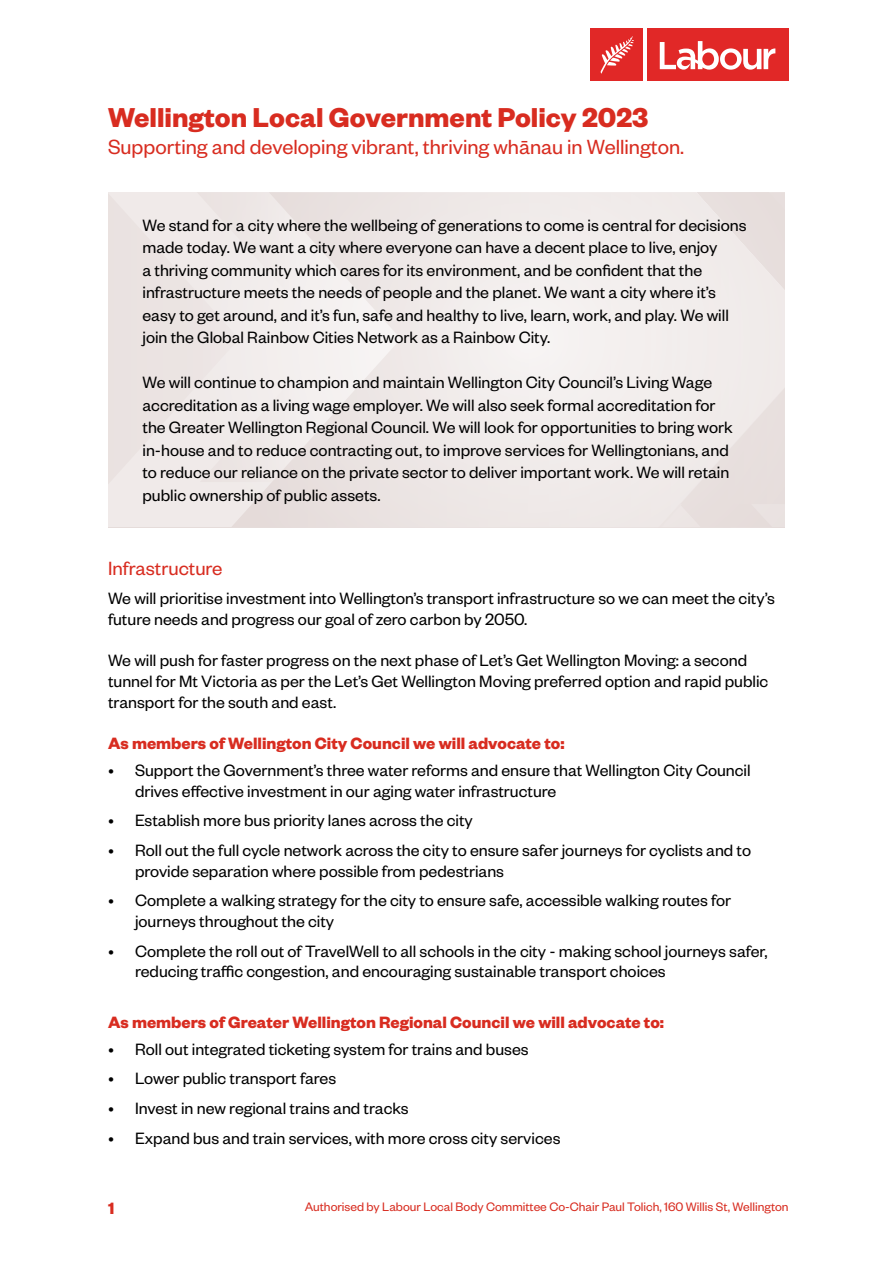
<style>
.page{position:relative;width:893px;height:1263px;background:#fff}
.page>*{position:absolute;margin:0;border:0;box-sizing:border-box;transform-origin:0 0}
.t1{font:700 30px "Founders Grotesk";color:#d82c20}
.t2{font:22.5px "Founders Grotesk";color:#d82c20}
.t3{font:21px "Founders Grotesk";color:#d82c20}
.t4{font:18px/22.5px "Founders Grotesk";color:#000}
.t5{font:700 18px "Founders Grotesk";color:#d82c20}
.t6{font:13.5px "Founders Grotesk";color:#d82c20}
</style>
<div class="page">
<div style="left:647px;top:28px;width:141px;height:53px;background:#e12827"></div>
<svg style="left:660px;top:41px;width:115px;height:29px"></svg>
<div style="left:591px;top:28px;width:52px;height:53px;background:#e12827"></div>
<svg style="left:601px;top:36px;width:33px;height:38px"></svg>
<div style="left:108px;top:192px;width:677px;height:335px;background:#f0eae9"></div>
<h1 class="t1" style="left:108px;top:98px;width:542px">Wellington Local Government Policy 2023</h1>
<p class="t2" style="left:108px;top:133px;width:578px">Supporting and developing vibrant, thriving whānau in Wellington.</p>
<p class="t4" style="left:142px;top:213px;width:606px">We stand for a city where the wellbeing of generations to come is central for decisions made today. We want a city where everyone can have a decent place to live, enjoy<br>a thriving community which cares for its environment, and be confident that the infrastructure meets the needs of people and the planet. We want a city where it’s easy to get around, and it’s fun, safe and healthy to live, learn, work, and play. We will join the Global Rainbow Cities Network as a Rainbow City.</p>
<p class="t4" style="left:142px;top:370px;width:592px">We will continue to champion and maintain Wellington City Council’s Living Wage accreditation as a living wage employer. We will also seek formal accreditation for the Greater Wellington Regional Council. We will look for opportunities to bring work in-house and to reduce contracting out, to improve services for Wellingtonians, and to reduce our reliance on the private sector to deliver important work. We will retain public ownership of public assets.</p>
<p class="t3" style="left:108px;top:555px;width:116px">Infrastructure</p>
<p class="t4" style="left:108px;top:587px;width:668px;line-height:20.7px">We will prioritise investment into Wellington’s transport infrastructure so we can meet the city’s future needs and progress our goal of zero carbon by 2050.</p>
<p class="t4" style="left:108px;top:649px;width:662px;line-height:20.7px">We will push for faster progress on the next phase of Let’s Get Wellington Moving: a second tunnel for Mt Victoria as per the Let’s Get Wellington Moving preferred option and rapid public transport for the south and east.</p>
<p class="t5" style="left:108px;top:732px;width:458px">As members of Wellington City Council we will advocate to:</p>
<p class="t4" style="left:135px;top:759px;width:617px;line-height:20.7px;text-indent:-27px">• Support the Government’s three water reforms and ensure that Wellington City Council drives effective investment in our aging water infrastructure</p>
<p class="t4" style="left:108px;top:808px;width:366px">• Establish more bus priority lanes across the city</p>
<p class="t4" style="left:135px;top:839px;width:618px;line-height:20.7px;text-indent:-27px">• Roll out the full cycle network across the city to ensure safer journeys for cyclists and to provide separation where possible from pedestrians</p>
<p class="t4" style="left:135px;top:889px;width:598px;line-height:20.7px;text-indent:-27px">• Complete a walking strategy for the city to ensure safe, accessible walking routes for journeys throughout the city</p>
<p class="t4" style="left:135px;top:940px;width:634px;line-height:20.7px;text-indent:-27px">• Complete the roll out of TravelWell to all schools in the city - making school journeys safer, reducing traffic congestion, and encouraging sustainable transport choices</p>
<p class="t5" style="left:108px;top:1010px;width:558px">As members of Greater Wellington Regional Council we will advocate to:</p>
<p class="t4" style="left:108px;top:1037px;width:422px">• Roll out integrated ticketing system for trains and buses</p>
<p class="t4" style="left:108px;top:1066px;width:230px">• Lower public transport fares</p>
<p class="t4" style="left:108px;top:1096px;width:302px">• Invest in new regional trains and tracks</p>
<p class="t4" style="left:108px;top:1126px;width:454px">• Expand bus and train services, with more cross city services</p>
<p class="t5" style="left:108px;top:1196px;width:8px">1</p>
<p class="t6" style="left:305px;top:1198px;width:485px">Authorised by Labour Local Body Committee Co-Chair Paul Tolich, 160 Willis St, Wellington</p>
</div>
